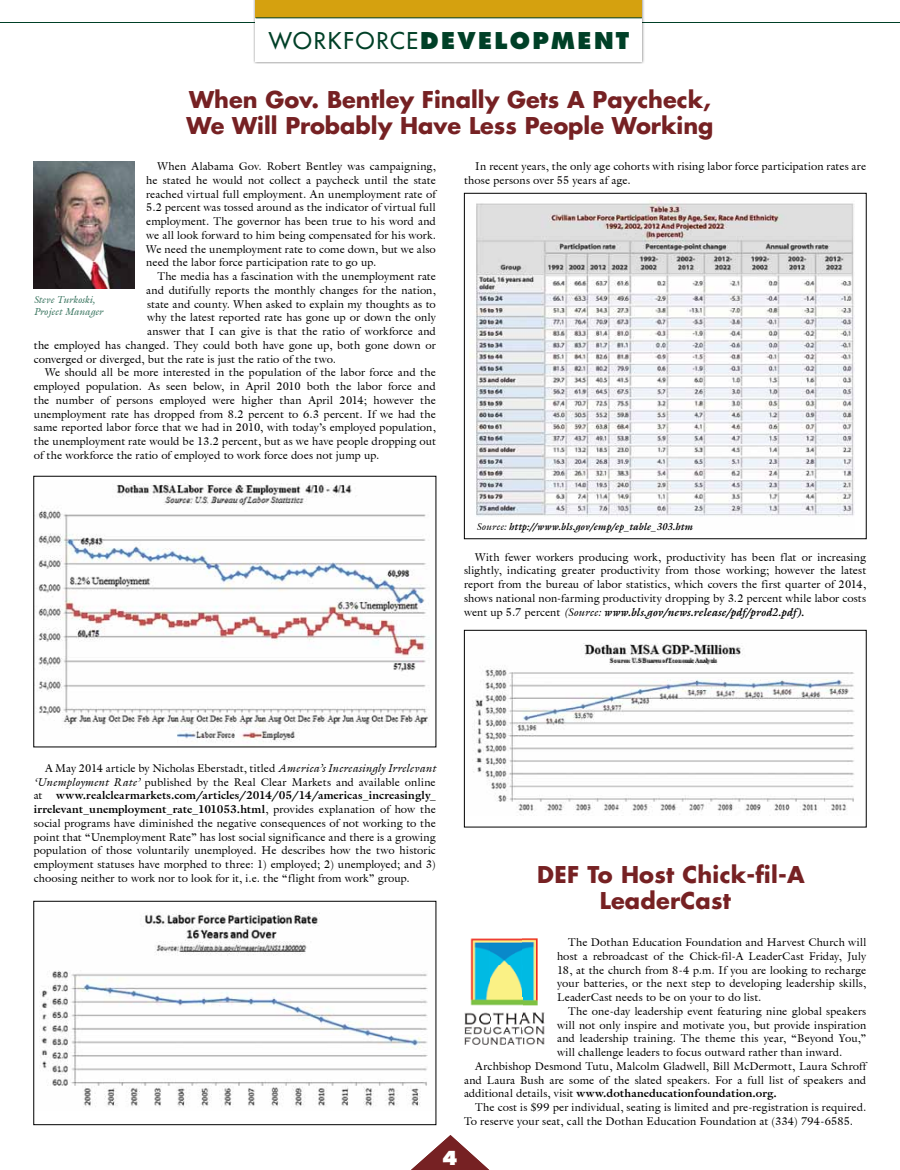
<style>
.page{position:relative;width:900px;height:1170px;background:#fff}
.page>*{position:absolute;margin:0;border:0;box-sizing:border-box;transform-origin:0 0}
.t1{font:700 22.5px/26.2px "Futura";color:#762123}
.t2{font:800 22.5px "Futura";color:#004027}
.t3{font:22.5px "Futura";color:#004027}
.t4{font:800 18.75px "Futura";color:#fff}
.t5{font:11.25px/13.8px "Acanthus S Si";color:#000;text-align:justify}
.t6{font:700 11.25px "Acanthus S Si";color:#000}
.t7{font:italic 700 10px "Acanthus S Si";letter-spacing:.015em;color:#000}
.t8{font:italic 10px/12.5px "Acanthus S Si";color:#34715b}
.s1{font-weight:400}
.s2{font-style:italic}
.s3{font-weight:700;font-style:italic}
.s4{font-weight:700}
</style>
<div class="page">
<img style="left:470px;top:200px;width:385px;height:317px">
<div style="left:464px;top:193px;width:403px;height:346px;border:1px solid #000"></div>
<svg style="left:411px;top:1135px;width:78px;height:35px"></svg>
<hr style="left:0;top:22px;width:900px;height:1px;background:#004027">
<div style="left:253px;top:0;width:392px;height:64px;background:#000;opacity:.5"></div>
<div style="left:256px;top:0;width:386px;height:62px;background:#fff"></div>
<div style="left:256px;top:0;width:386px;height:18px;background:#d5a10f"></div>
<hr style="left:256px;top:18px;width:386px;height:1px;background:#004027">
<img style="left:34px;top:162px;width:101px;height:127px">
<img style="left:39px;top:912px;width:389px;height:195px">
<div style="left:33px;top:901px;width:403px;height:224px;border:1px solid #000"></div>
<img style="left:472px;top:643px;width:383px;height:173px">
<div style="left:464px;top:630px;width:403px;height:197px;border:1px solid #000"></div>
<img style="left:38px;top:483px;width:391px;height:259px">
<img style="left:464px;top:938px;width:81px;height:107px">
<h1 class="t3" style="left:269px;top:26px;width:104px">WORKFORCE</h1>
<h1 class="t2" style="left:420px;top:26px;width:94px">DEVELOP</h1>
<h1 class="t2" style="left:551px;top:26px;width:76px">MENT</h1>
<h1 class="t1" style="left:186px;top:86px;width:529px">When Gov. Bentley Finally Gets A Paycheck,<br>We Will Probably Have Less People Working</h1>
<p class="t5" style="left:146px;top:159px;width:291px;text-indent:11px">When Alabama Gov. Robert Bentley was campaigning, he stated he would not collect a paycheck until the state reached virtual full employment. An unemployment rate of 5.2 percent was tossed around as the indicator of virtual full employment. The governor has been true to his word and we all look forward to him being compensated for his work.<br>We need the unemployment rate to come down, but we also need the labor force participation rate to go up.</p>
<p class="t5" style="left:158px;top:269px;width:280px">The media has a fascination with the unemployment rate</p>
<p class="t5" style="left:146px;top:283px;width:291px">and dutifully reports the monthly changes for the nation,</p>
<p class="t5" style="left:147px;top:297px;width:290px">state and county. When asked to explain my thoughts as to</p>
<p class="t5" style="left:147px;top:310px;width:290px">why the latest reported rate has gone up or down the only</p>
<p class="t5" style="left:147px;top:324px;width:290px">answer that I can give is that the ratio of workforce and</p>
<p class="t5" style="left:34px;top:338px;width:404px">the employed has changed. They could both have gone up, both gone down or</p>
<p class="t5" style="left:34px;top:352px;width:304px">converged or diverged, but the rate is just the ratio of the two.</p>
<p class="t5" style="left:45px;top:365px;width:392px">We should all be more interested in the population of the labor force and the</p>
<p class="t5" style="left:34px;top:379px;width:404px">employed population. As seen below, in April 2010 both the labor force and</p>
<p class="t5" style="left:34px;top:393px;width:404px">the number of persons employed were higher than April 2014; however the</p>
<p class="t5" style="left:34px;top:407px;width:404px">unemployment rate has dropped from 8.2 percent to 6.3 percent. If we had the</p>
<p class="t5" style="left:34px;top:420px;width:404px">same reported labor force that we had in 2010, with today’s employed population,</p>
<p class="t5" style="left:34px;top:434px;width:404px">the unemployment rate would be 13.2 percent, but as we have people dropping out</p>
<p class="t5" style="left:34px;top:448px;width:347px">of the workforce the ratio of employed to work force does not jump up.</p>
<p class="t8" style="left:34px;top:293px;width:71px">Steve Turkoski,<br>Project Manager</p>
<p class="t5" style="left:464px;top:159px;width:404px;text-indent:11px">In recent years, the only age cohorts with rising labor force participation rates are those persons over 55 years af age.</p>
<p class="t7" style="left:477px;top:521px;width:218px"><span class="s1">Source:</span> http://www.bls.gov/emp/ep_table_303.htm</p>
<p class="t5" style="left:464px;top:550px;width:404px;text-indent:11px">With fewer workers producing work, productivity has been flat or increasing slightly, indicating greater productivity from those working; however the latest report from the bureau of labor statistics, which covers the first quarter of 2014, shows national non-farming productivity dropping by 3.2 percent while labor costs went up 5.7 percent <span class="s2">(Source:</span> <span class="s3">www.bls.gov/news.release/pdf/prod2.pdf).</span></p>
<p class="t5" style="left:34px;top:761px;width:404px;text-indent:11px">A May 2014 article by Nicholas Eberstadt, titled <span class="s2">America’s Increasingly Irrelevant ‘Unemployment Rate’</span> published by the Real Clear Markets and available online at <span class="s4">www.realclearmarkets.com/articles/2014/05/14/americas_increasingly_ irrelevant_unemployment_rate_101053.html</span>, provides explanation of how the social programs have diminished the negative consequences of not working to the point that “Unemployment Rate” has lost social significance and there is a growing population of those voluntarily unemployed. He describes how the two historic employment statuses have morphed to three: 1) employed; 2) unemployed; and 3) choosing neither to work nor to look for it, i.e. the “flight from work” group.</p>
<h1 class="t1" style="left:537px;top:861px;width:269px;text-align:center">DEF To Host Chick-fil-A<br>LeaderCast</h1>
<p class="t5" style="left:557px;top:935px;width:311px;text-indent:11px">The Dothan Education Foundation and Harvest Church will host a rebroadcast of the Chick-fil-A LeaderCast Friday, July 18, at the church from 8-4 p.m. If you are looking to recharge your batteries, or the next step to developing leadership skills, LeaderCast needs to be on your to do list.</p>
<p class="t5" style="left:568px;top:1004px;width:299px">The one-day leadership event featuring nine global speakers</p>
<p class="t5" style="left:557px;top:1018px;width:311px">will not only inspire and motivate you, but provide inspiration</p>
<p class="t5" style="left:557px;top:1032px;width:311px">and leadership training. The theme this year, “Beyond You,”</p>
<p class="t5" style="left:557px;top:1045px;width:287px">will challenge leaders to focus outward rather than inward.</p>
<p class="t5" style="left:475px;top:1059px;width:393px">Archbishop Desmond Tutu, Malcolm Gladwell, Bill McDermott, Laura Schroff</p>
<p class="t5" style="left:464px;top:1073px;width:404px">and Laura Bush are some of the slated speakers. For a full list of speakers and</p>
<p class="t6" style="left:464px;top:1086px;width:314px"><span class="s1">additional details, visit</span> www.dothaneducationfoundation.org.</p>
<p class="t5" style="left:475px;top:1100px;width:392px">The cost is $99 per individual, seating is limited and pre-registration is required.</p>
<p class="t5" style="left:464px;top:1114px;width:391px">To reserve your seat, call the Dothan Education Foundation at (334) 794-6585.</p>
<h2 class="t4" style="left:442px;top:1146px;width:17px">4</h2>
</div>
